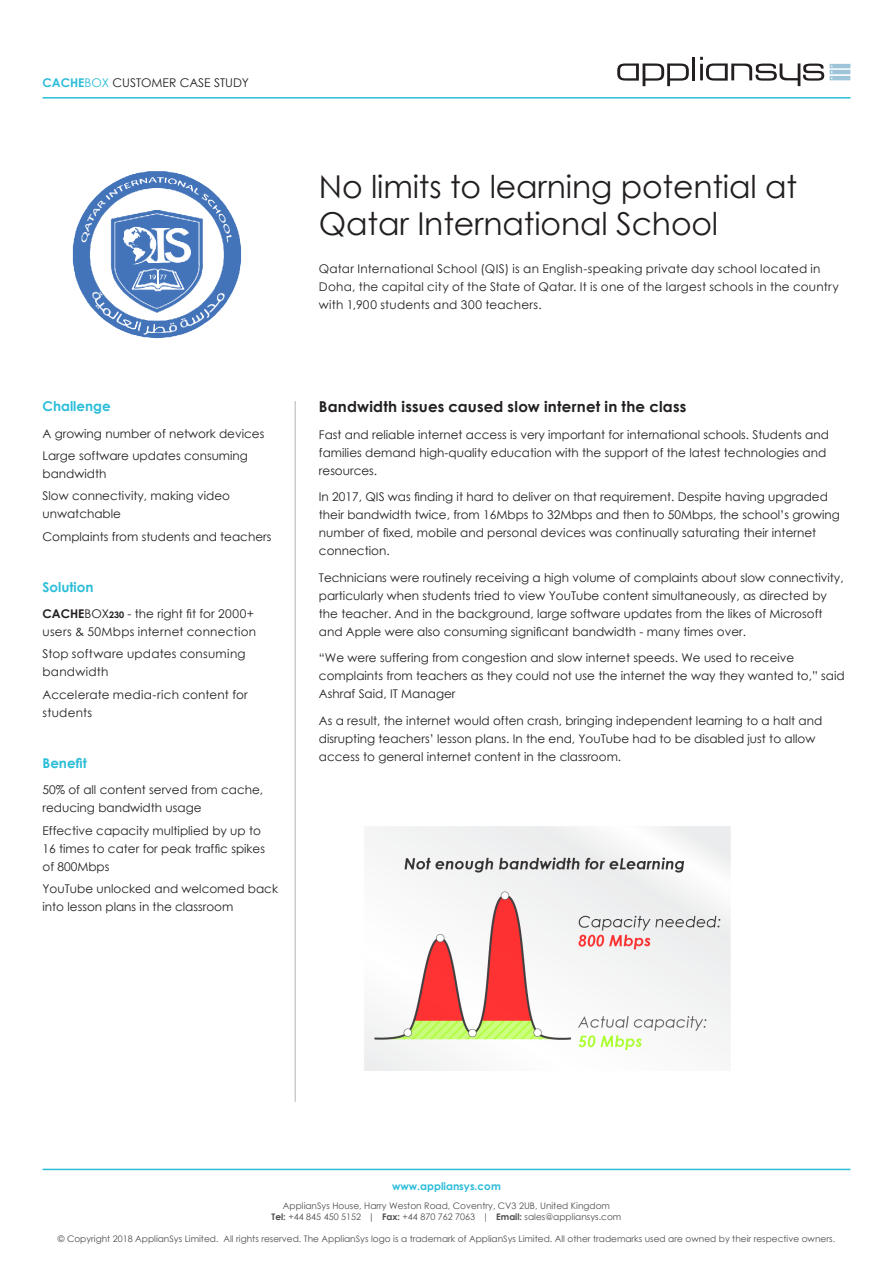
<style>
.page{position:relative;width:893px;height:1263px;background:#fff}
.page>*{position:absolute;margin:0;border:0;box-sizing:border-box;transform-origin:0 0}
.t1{font:31.5px/37.8px "Century Gothic";letter-spacing:-.005em;color:#231f20}
.Body_Para{font:700 15px "Century Gothic";letter-spacing:.015em;color:#231f20}
.t2{font:700 13.5px "Century Gothic";color:#2cbdd8}
.Body_Para-2{font:12px/18px "Century Gothic";color:#231f20}
.Body_Para-3{font:12px/18px "Century Gothic";letter-spacing:.02em;color:#231f20}
.t3{font:700 10.5px "Century Gothic";color:#2cbdd8}
.t4{font:9px "Century Gothic";color:#4d4d4d}
.s1{font-weight:700;color:#2cbdd8}
.s2{color:#2cbdd8}
.s3{font-weight:700}
.s4{font-weight:700;font-size:9px}
</style>
<div class="page">
<svg style="left:617px;top:63px;width:72px;height:23px"></svg>
<hr style="left:692px;top:57px;width:3px;height:23px;background:#231f20">
<svg style="left:700px;top:57px;width:124px;height:29px"></svg>
<svg style="left:830px;top:64px;width:20px;height:16px"></svg>
<hr style="left:295px;top:401px;width:1px;height:701px;background:#5e5e5e">
<hr style="left:43px;top:1169px;width:807px;height:1px;background:#2cbdd8">
<hr style="left:43px;top:97px;width:807px;height:2px;background:#2cbdd8">
<img style="left:72px;top:171px;width:170px;height:168px">
<svg style="left:364px;top:826px;width:367px;height:245px"></svg>
<p class="Body_Para-2" style="left:43px;top:73px;width:208px"><span class="s1">CACHE</span><span class="s2">BOX</span> CUSTOMER CASE STUDY</p>
<p class="t2" style="left:43px;top:396px;width:70px">Challenge</p>
<p class="Body_Para-2" style="left:43px;top:424px;width:223px">A growing number of network devices</p>
<p class="Body_Para-2" style="left:43px;top:446px;width:207px">Large software updates consuming bandwidth</p>
<p class="Body_Para-2" style="left:43px;top:487px;width:189px">Slow connectivity, making video unwatchable</p>
<p class="Body_Para-2" style="left:43px;top:527px;width:230px">Complaints from students and teachers</p>
<p class="t2" style="left:43px;top:577px;width:53px">Solution</p>
<p class="Body_Para-3" style="left:43px;top:605px;width:215px"><span class="s3">CACHE</span>BOX<span class="s4">230</span> - the right fit for 2000+ users &amp; 50Mbps internet connection</p>
<p class="Body_Para-3" style="left:43px;top:645px;width:205px">Stop software updates consuming bandwidth</p>
<p class="Body_Para-3" style="left:43px;top:685px;width:207px">Accelerate media-rich content for students</p>
<p class="t2" style="left:43px;top:753px;width:46px">Benefit</p>
<p class="Body_Para-2" style="left:43px;top:781px;width:222px">50% of all content served from cache, reducing bandwidth usage</p>
<p class="Body_Para-2" style="left:43px;top:821px;width:224px">Effective capacity multiplied by up to<br>16 times to cater for peak traffic spikes of 800Mbps</p>
<p class="Body_Para-2" style="left:43px;top:879px;width:237px">YouTube unlocked and welcomed back into lesson plans in the classroom</p>
<p class="t1" style="left:319px;top:167px;width:480px">No limits to learning potential at<br>Qatar International School</p>
<p class="Body_Para-3" style="left:319px;top:259px;width:522px">Qatar International School (QIS) is an English-speaking private day school located in<br>Doha, the capital city of the State of Qatar. It is one of the largest schools in the country with 1,900 students and 300 teachers.</p>
<p class="Body_Para" style="left:319px;top:395px;width:369px">Bandwidth issues caused slow internet in the class</p>
<p class="Body_Para-2" style="left:319px;top:425px;width:512px">Fast and reliable internet access is very important for international schools. Students and families demand high-quality education with the support of the latest technologies and resources.</p>
<p class="Body_Para-2" style="left:319px;top:488px;width:522px">In 2017, QIS was finding it hard to deliver on that requirement. Despite having upgraded their bandwidth twice, from 16Mbps to 32Mbps and then to 50Mbps, the school’s growing number of fixed, mobile and personal devices was continually saturating their internet connection.</p>
<p class="Body_Para-2" style="left:319px;top:568px;width:526px">Technicians were routinely receiving a high volume of complaints about slow connectivity, particularly when students tried to view YouTube content simultaneously, as directed by the teacher. And in the background, large software updates from the likes of Microsoft and Apple were also consuming significant bandwidth - many times over.</p>
<p class="Body_Para-2" style="left:319px;top:649px;width:527px">“We were suffering from congestion and slow internet speeds. We used to receive complaints from teachers as they could not use the internet the way they wanted to,” said<br>Ashraf Said, IT Manager</p>
<p class="Body_Para-2" style="left:319px;top:711px;width:505px">As a result, the internet would often crash, bringing independent learning to a halt and disrupting teachers’ lesson plans. In the end, YouTube had to be disabled just to allow access to general internet content in the classroom.</p>
<p class="t3" style="left:392px;top:1178px;width:110px">www.appliansys.com</p>
<p class="t4" style="left:283px;top:1200px;width:329px">ApplianSys House, Harry Weston Road, Coventry, CV3 2UB, United Kingdom</p>
<p class="t4" style="left:272px;top:1210px;width:351px"><span class="s3">Tel:</span> +44 845 450 5152 | <span class="s3">Fax:</span> +44 870 762 7063 | <span class="s3">Email:</span> sales@appliansys.com</p>
<p class="t4" style="left:58px;top:1232px;width:779px">© Copyright 2018 ApplianSys Limited. All rights reserved. The ApplianSys logo is a trademark of ApplianSys Limited. All other trademarks used are owned by their respective owners.</p>
</div>
